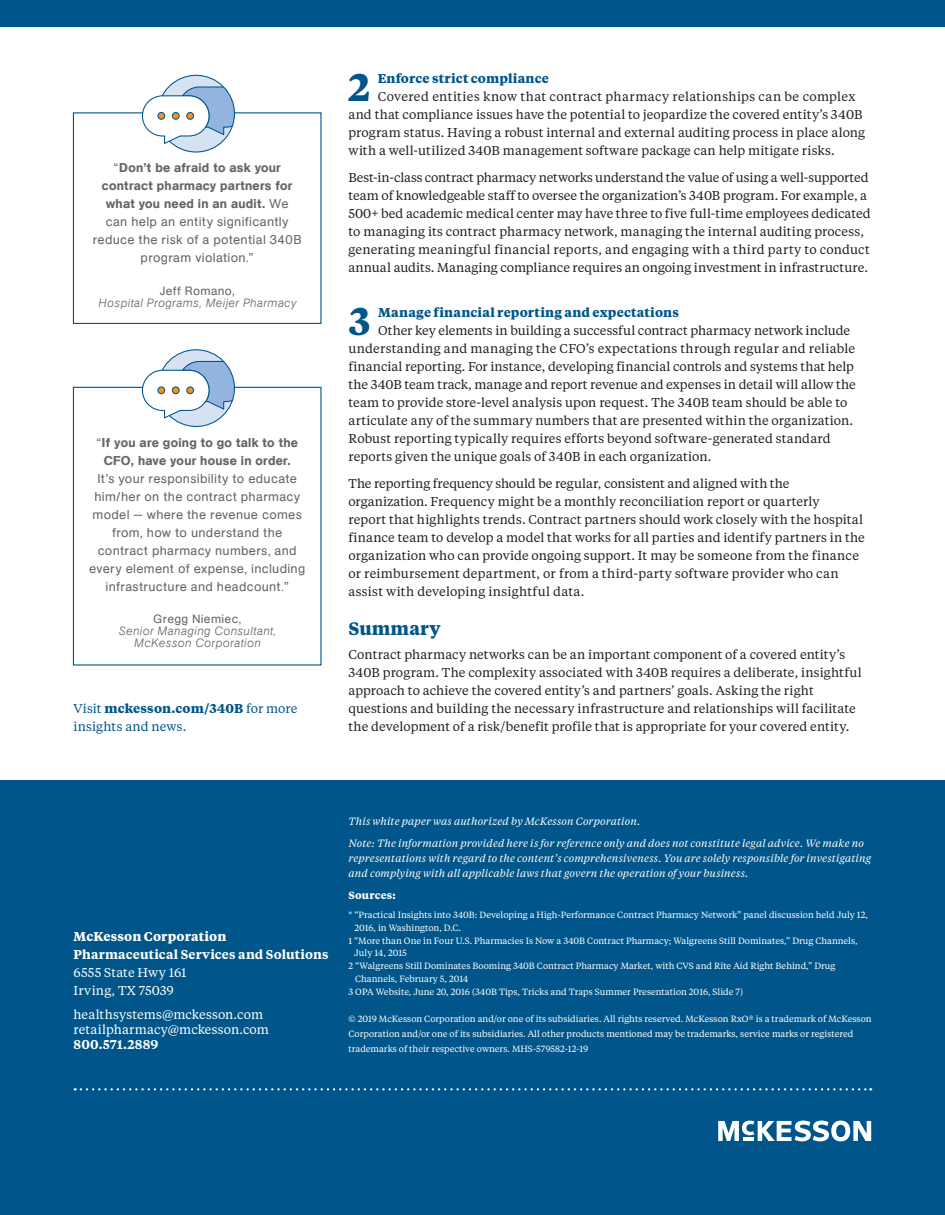
<style>
.page{position:relative;width:945px;height:1215px;background:#fff}
.page>*{position:absolute;margin:0;border:0;box-sizing:border-box;transform-origin:0 0}
.t1{font:700 38.4px "Tiempos Text";color:#00568a}
.t2{font:700 18px "Tiempos Text";letter-spacing:.005em;color:#00568a}
.t3{font:12.75px/18px "Tiempos Text";letter-spacing:.01em;color:#231f20}
.t4{font:12.75px/18px "AG Book Pro";letter-spacing:.025em;color:#666;text-align:center}
.t5{font:12.75px/18px "Tiempos Text";letter-spacing:.01em;color:#fff}
.t6{font:700 12.75px "Tiempos Text";letter-spacing:.015em;color:#00568a}
.t7{font:500 12.75px/18px "AG Book Pro";letter-spacing:.02em;color:#666;text-align:center}
.t8{font:600 12.75px "Tiempos Text";letter-spacing:.015em;color:#fff}
.t9{font:12.75px/18px "Tiempos Text";letter-spacing:.01em;color:#00568a}
.t10{font:700 12.75px "Tiempos Text";letter-spacing:.01em;color:#fff}
.t11{font:italic 300 12px/12px "AG Book Pro";letter-spacing:.03em;color:#666;text-align:center}
.t12{font:12px "AG Book Pro";letter-spacing:.025em;color:#666}
.t13{font:italic 10.5px/21.8px "Tiempos Text";letter-spacing:.01em;color:#fff}
.t14{font:700 10.5px "Tiempos Text";letter-spacing:.02em;color:#fff}
.t15{font:9px/15px "Tiempos Text";color:#fff}
.s1{font-weight:500}
.s2{font-weight:400}
.s3{font-weight:700}
</style>
<div class="page">
<div style="left:0;top:780px;width:945px;height:435px;background:#00568a"></div>
<svg style="left:718px;top:1121px;width:153px;height:20px"></svg>
<div style="left:0;top:0;width:945px;height:27px;background:#00568a"></div>
<div style="left:73px;top:112px;width:249px;height:212px;border:1px solid #00568a"></div>
<div style="left:73px;top:387px;width:249px;height:279px;border:1px solid #00568a"></div>
<div style="left:158px;top:75px;width:76px;height:77px;background:#d6e2f2;border-radius:50%"></div>
<svg style="left:182px;top:86px;width:52px;height:50px"></svg>
<div style="left:142px;top:96px;width:67px;height:40px;background:#fff;border-radius:20px"></div>
<div style="left:142px;top:95px;width:68px;height:42px;border:1px solid #00568a;border-radius:20px"></div>
<div style="left:172px;top:112px;width:7px;height:7px;background:#f6911e;border-radius:50%"></div>
<div style="left:172px;top:112px;width:8px;height:8px;border:1px solid #00568a;border-radius:50%"></div>
<div style="left:187px;top:112px;width:7px;height:7px;background:#f6911e;border-radius:50%"></div>
<div style="left:186px;top:112px;width:8px;height:8px;border:1px solid #00568a;border-radius:50%"></div>
<div style="left:158px;top:112px;width:7px;height:7px;background:#f6911e;border-radius:50%"></div>
<div style="left:157px;top:112px;width:8px;height:8px;border:1px solid #00568a;border-radius:50%"></div>
<div style="left:158px;top:350px;width:76px;height:76px;background:#d6e2f2;border-radius:50%"></div>
<svg style="left:181px;top:360px;width:53px;height:51px"></svg>
<div style="left:142px;top:370px;width:67px;height:40px;background:#fff;border-radius:20px"></div>
<div style="left:142px;top:370px;width:68px;height:41px;border:1px solid #00568a;border-radius:20px"></div>
<div style="left:172px;top:387px;width:7px;height:7px;background:#f6911e;border-radius:50%"></div>
<div style="left:172px;top:386px;width:8px;height:8px;border:1px solid #00568a;border-radius:50%"></div>
<div style="left:187px;top:387px;width:7px;height:7px;background:#f6911e;border-radius:50%"></div>
<div style="left:186px;top:386px;width:8px;height:8px;border:1px solid #00568a;border-radius:50%"></div>
<div style="left:158px;top:387px;width:7px;height:7px;background:#f6911e;border-radius:50%"></div>
<div style="left:157px;top:386px;width:8px;height:8px;border:1px solid #00568a;border-radius:50%"></div>
<svg style="left:75px;top:1088px;width:796px;height:2px"></svg>
<p class="t4" style="left:93px;top:159px;width:210px">“<span class="s1">Don’t be afraid to ask your contract pharmacy partners for what you need in an audit.</span> We<br>can help an entity significantly reduce the risk of a potential 340B program violation.”</p>
<p class="t12" style="left:160px;top:283px;width:77px">Jeff Romano,</p>
<p class="t11" style="left:98px;top:296px;width:200px">Hospital Programs, Meijer Pharmacy</p>
<p class="t7" style="left:96px;top:433px;width:203px"><span class="s2">“</span>If you are going to go talk to the<br>CFO, have your house in order.</p>
<p class="t4" style="left:89px;top:469px;width:218px">It’s your responsibility to educate him/her on the contract pharmacy model — where the revenue comes from, how to understand the contract pharmacy numbers, and every element of expense, including infrastructure and headcount.”</p>
<p class="t12" style="left:153px;top:611px;width:89px">Gregg Niemiec,</p>
<p class="t11" style="left:118px;top:625px;width:159px">Senior Managing Consultant,<br>McKesson Corporation</p>
<p class="t9" style="left:74px;top:699px;width:225px">Visit <span class="s3">mckesson.com/340B</span> for more insights and news.</p>
<h1 class="t1" style="left:349px;top:61px;width:23px">2</h1>
<p class="t6" style="left:378px;top:70px;width:173px">Enforce strict compliance</p>
<p class="t3" style="left:349px;top:87px;width:518px;text-indent:29px">Covered entities know that contract pharmacy relationships can be complex and that compliance issues have the potential to jeopardize the covered entity’s 340B program status. Having a robust internal and external auditing process in place along with a well-utilized 340B management software package can help mitigate risks.</p>
<p class="t3" style="left:349px;top:168px;width:524px">Best-in-class contract pharmacy networks understand the value of using a well-supported team of knowledgeable staff to oversee the organization’s 340B program. For example, a 500+ bed academic medical center may have three to five full-time employees dedicated to managing its contract pharmacy network, managing the internal auditing process, generating meaningful financial reports, and engaging with a third party to conduct annual audits. Managing compliance requires an ongoing investment in infrastructure.</p>
<h1 class="t1" style="left:349px;top:295px;width:24px">3</h1>
<p class="t6" style="left:378px;top:304px;width:302px">Manage financial reporting and expectations</p>
<p class="t3" style="left:349px;top:321px;width:509px;text-indent:30px">Other key elements in building a successful contract pharmacy network include understanding and managing the CFO’s expectations through regular and reliable financial reporting. For instance, developing financial controls and systems that help the 340B team track, manage and report revenue and expenses in detail will allow the team to provide store-level analysis upon request. The 340B team should be able to articulate any of the summary numbers that are presented within the organization.<br>Robust reporting typically requires efforts beyond software-generated standard reports given the unique goals of 340B in each organization.</p>
<p class="t3" style="left:349px;top:474px;width:518px">The reporting frequency should be regular, consistent and aligned with the organization. Frequency might be a monthly reconciliation report or quarterly<br>report that highlights trends. Contract partners should work closely with the hospital finance team to develop a model that works for all parties and identify partners in the organization who can provide ongoing support. It may be someone from the finance or reimbursement department, or from a third-party software provider who can assist with developing insightful data.</p>
<h2 class="t2" style="left:349px;top:616px;width:94px">Summary</h2>
<p class="t3" style="left:349px;top:645px;width:515px">Contract pharmacy networks can be an important component of a covered entity’s 340B program. The complexity associated with 340B requires a deliberate, insightful approach to achieve the covered entity’s and partners’ goals. Asking the right questions and building the necessary infrastructure and relationships will facilitate the development of a risk/benefit profile that is appropriate for your covered entity.</p>
<p class="t10" style="left:74px;top:927px;width:154px">McKesson Corporation</p>
<p class="t8" style="left:74px;top:945px;width:257px">Pharmaceutical Services and Solutions</p>
<p class="t5" style="left:74px;top:963px;width:115px">6555 State Hwy 161<br>Irving, TX 75039</p>
<p class="t5" style="left:74px;top:1006px;width:197px;line-height:15px">healthsystems@mckesson.com retailpharmacy@mckesson.com</p>
<p class="t8" style="left:74px;top:1035px;width:86px">800.571.2889</p>
<p class="t13" style="left:349px;top:810px;width:517px">This white paper was authorized by McKesson Corporation.<br>Note: The information provided here is for reference only and does not constitute legal advice. We make no</p>
<p class="t13" style="left:349px;top:850px;width:524px;line-height:15px">representations with regard to the content’s comprehensiveness. You are solely responsible for investigating and complying with all applicable laws that govern the operation of your business.</p>
<p class="t14" style="left:349px;top:887px;width:49px">Sources:</p>
<p class="t15" style="left:349px;top:907px;width:521px">* “Practical Insights into 340B: Developing a High-Performance Contract Pharmacy Network” panel discussion held July 12,</p>
<p class="t15" style="left:354px;top:920px;width:108px">2016, in Washington, D.C.</p>
<p class="t15" style="left:349px;top:933px;width:511px">1 “More than One in Four U.S. Pharmacies Is Now a 340B Contract Pharmacy; Walgreens Still Dominates,” Drug Channels,</p>
<p class="t15" style="left:354px;top:945px;width:54px">July 14, 2015</p>
<p class="t15" style="left:349px;top:958px;width:489px">2 “Walgreens Still Dominates Booming 340B Contract Pharmacy Market, with CVS and Rite Aid Right Behind,” Drug</p>
<p class="t15" style="left:355px;top:971px;width:115px">Channels, February 5, 2014</p>
<p class="t15" style="left:349px;top:984px;width:396px">3 OPA Website, June 20, 2016 (340B Tips, Tricks and Traps Summer Presentation 2016, Slide 7)</p>
<p class="t15" style="left:349px;top:1011px;width:525px">© 2019 McKesson Corporation and/or one of its subsidiaries. All rights reserved. McKesson RxO® is a trademark of McKesson<br>Corporation and/or one of its subsidiaries. All other products mentioned may be trademarks, service marks or registered trademarks of their respective owners. MHS-579582-12-19</p>
</div>
